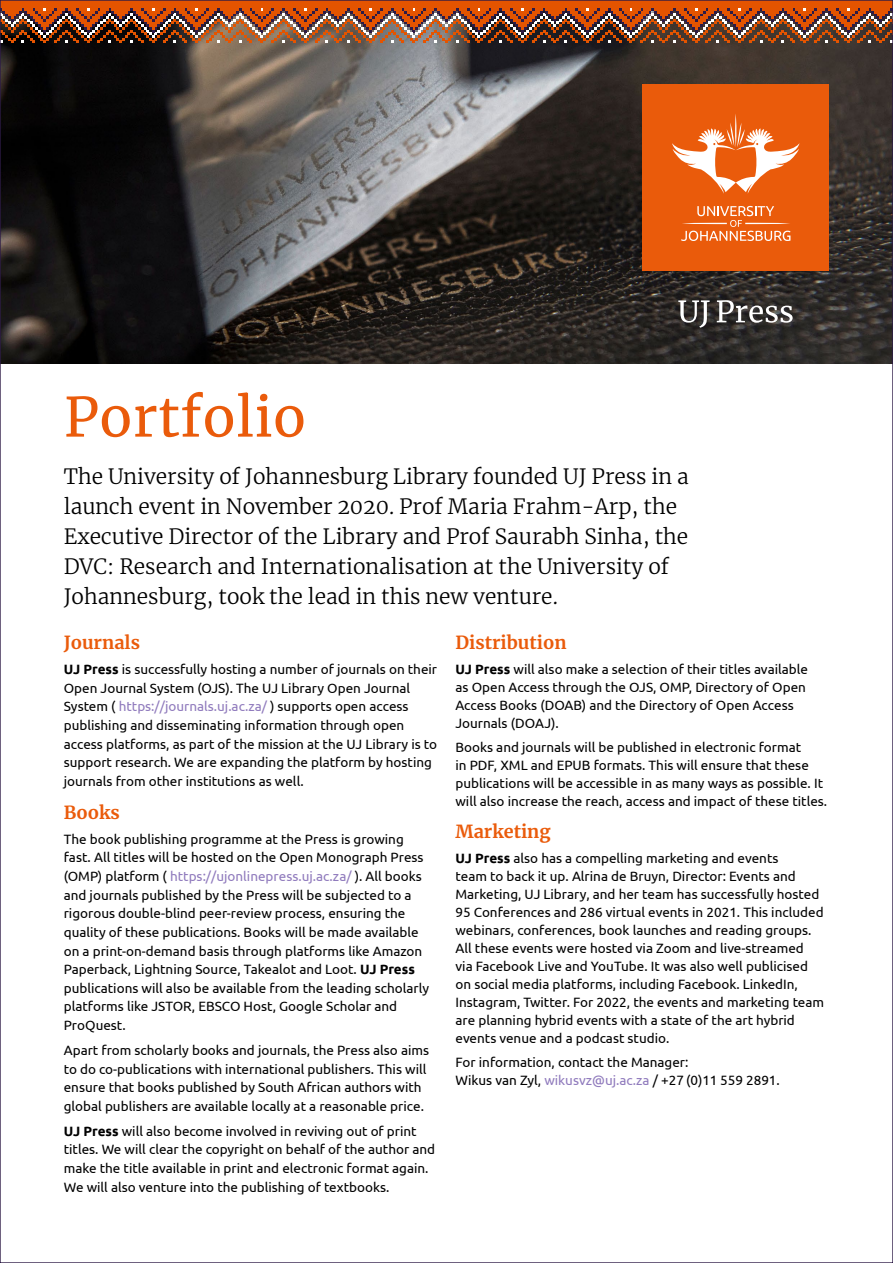
<style>
.page{position:relative;width:893px;height:1263px;background:#fff}
.page>*{position:absolute;margin:0;border:0;box-sizing:border-box;transform-origin:0 0}
.t1{font:54px "Merriweather";letter-spacing:.01em;color:#ea5b0b}
.t2{font:300 21px/30px "Merriweather";color:#000}
.t3{font:700 18px "Merriweather";color:#ea5b0b}
.t4{font:13.5px/18.6px "Ubuntu";color:#000}
.s1{font-weight:700}
.s2{color:#907bbd}
</style>
<div class="page">
<img style="left:2px;top:43px;width:889px;height:321px">
<svg style="left:2px;top:2px;width:889px;height:41px;background:#995431"></svg>
<div style="left:543px;top:0;width:350px;height:8px;background:#e45400"></div>
<div style="left:642px;top:84px;width:187px;height:186px;background:#ea5b0b"></div>
<svg style="left:672px;top:114px;width:127px;height:80px"></svg>
<svg style="left:681px;top:206px;width:109px;height:35px"></svg>
<svg style="left:678px;top:300px;width:115px;height:28px;background:#615e5c"></svg>
<h1 class="t1" style="left:64px;top:380px;width:244px">Portfolio</h1>
<p class="t2" style="left:64px;top:461px;width:626px">The University of Johannesburg Library founded UJ Press in a launch event in November 2020. Prof Maria Frahm-Arp, the Executive Director of the Library and Prof Saurabh Sinha, the DVC: Research and Internationalisation at the University of Johannesburg, took the lead in this new venture.</p>
<h3 class="t3" style="left:455px;top:630px;width:113px">Distribution</h3>
<p class="t4" style="left:455px;top:659px;width:354px;line-height:18px"><span class="s1">UJ Press</span> will also make a selection of their titles available as Open Access through the OJS, OMP, Directory of Open Access Books (DOAB) and the Directory of Open Access Journals (DOAJ).</p>
<p class="t4" style="left:455px;top:738px;width:373px;line-height:18px">Books and journals will be published in electronic format<br>in PDF, XML and EPUB formats. This will ensure that these publications will be accessible in as many ways as possible. It will also increase the reach, access and impact of these titles.</p>
<h3 class="t3" style="left:455px;top:819px;width:97px">Marketing</h3>
<p class="t4" style="left:455px;top:849px;width:370px;line-height:18px"><span class="s1">UJ Press</span> also has a compelling marketing and events<br>team to back it up. Alrina de Bruyn, Director: Events and Marketing, UJ Library, and her team has successfully hosted 95 Conferences and 286 virtual events in 2021. This included webinars, conferences, book launches and reading groups.<br>All these events were hosted via Zoom and live-streamed via Facebook Live and YouTube. It was also well publicised on social media platforms, including Facebook. LinkedIn, Instagram, Twitter. For 2022, the events and marketing team are planning hybrid events with a state of the art hybrid events venue and a podcast studio.</p>
<p class="t4" style="left:455px;top:1053px;width:326px;line-height:18px">For information, contact the Manager:<br>Wikus van Zyl, <span class="s2">wikusvz@uj.ac.za</span> / +27 (0)11 559 2891.</p>
<h3 class="t3" style="left:64px;top:630px;width:78px">Journals</h3>
<p class="t4" style="left:64px;top:660px;width:375px"><span class="s1">UJ Press</span> is successfully hosting a number of journals on their Open Journal System (OJS). The UJ Library Open Journal System ( <span class="s2">https://journals.uj.ac.za/</span> ) supports open access publishing and disseminating information through open access platforms, as part of the mission at the UJ Library is to support research. We are expanding the platform by hosting journals from other institutions as well.</p>
<h3 class="t3" style="left:64px;top:800px;width:57px">Books</h3>
<p class="t4" style="left:64px;top:829px;width:367px">The book publishing programme at the Press is growing fast. All titles will be hosted on the Open Monograph Press (OMP) platform ( <span class="s2">https://ujonlinepress.uj.ac.za/</span> ). All books and journals published by the Press will be subjected to a rigorous double-blind peer-review process, ensuring the quality of these publications. Books will be made available on a print-on-demand basis through platforms like Amazon Paperback, Lightning Source, Takealot and Loot. <span class="s1">UJ Press </span>publications will also be available from the leading scholarly platforms like JSTOR, EBSCO Host, Google Scholar and ProQuest.</p>
<p class="t4" style="left:64px;top:1040px;width:367px">Apart from scholarly books and journals, the Press also aims to do co-publications with international publishers. This will ensure that books published by South African authors with global publishers are available locally at a reasonable price.</p>
<p class="t4" style="left:64px;top:1121px;width:373px"><span class="s1">UJ Press</span> will also become involved in reviving out of print titles. We will clear the copyright on behalf of the author and make the title available in print and electronic format again.<br>We will also venture into the publishing of textbooks.</p>
</div>
